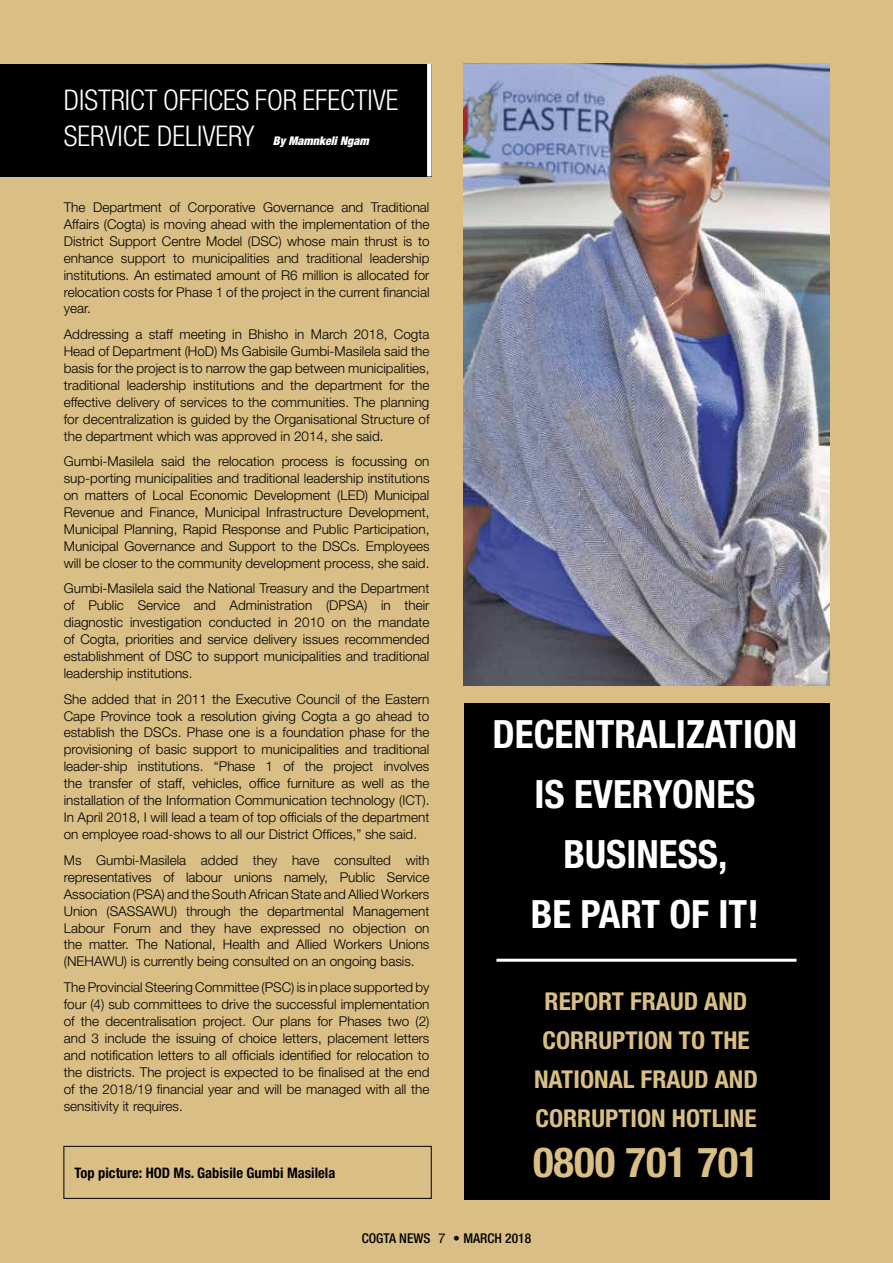
<style>
.page{position:relative;width:893px;height:1263px;background:#d9be85}
.page>*{position:absolute;margin:0;border:0;box-sizing:border-box;transform-origin:0 0}
.t1{font:700 condensed 41.55px "Helvetica Neue LT Pro";color:#d9be85}
.t2{font:700 condensed 39px/60px "Helvetica Neue LT Pro";color:#fff;text-align:center}
.t3{font:300 condensed 28.5px/36px "Helvetica Neue LT Pro";color:#fff}
.t4{font:700 condensed 24.6px/39px "Helvetica Neue LT Pro";color:#d9be85;text-align:center}
.t5{font:700 condensed 14.55px "Helvetica Neue LT Pro";color:#000}
.t6{font:300 13.5px/17px "Helvetica Neue LT Pro";color:#000;text-align:justify}
.t7{font:500 condensed 13.5px "Helvetica Neue LT Pro";color:#000}
.t8{font:italic 900 condensed 12px "Helvetica Neue LT Pro";color:#fff}
.s1{font-weight:400;font-stretch:normal}
</style>
<div class="page">
<div style="left:0;top:64px;width:432px;height:112px;background:#000"></div>
<div style="left:427px;top:64px;width:5px;height:112px;background:#fff"></div>
<div style="left:63px;top:1146px;width:369px;height:53px;border:1px solid #000"></div>
<img style="left:463px;top:64px;width:366px;height:621px">
<div style="left:463px;top:703px;width:366px;height:496px;background:#000"></div>
<hr style="left:496px;top:959px;width:300px;height:3px;background:#fff">
<h3 class="t3" style="left:64px;top:82px;width:336px">DISTRICT OFFICES FOR EFECTIVE<br>SERVICE DELIVERY</h3>
<p class="t8" style="left:273px;top:134px;width:98px">By Mamnkeli Ngam</p>
<p class="t6" style="left:64px;top:198px;width:367px">The Department of Corporative Governance and Traditional Affairs (Cogta) is moving ahead with the implementation of the District Support Centre Model (DSC) whose main thrust is to enhance support to municipalities and traditional leadership institutions. An estimated amount of R6 million is allocated for relocation costs for Phase 1 of the project in the current financial year.</p>
<p class="t6" style="left:64px;top:325px;width:367px">Addressing a staff meeting in Bhisho in March 2018, Cogta Head of Department (HoD) Ms Gabisile Gumbi-Masilela said the basis for the project is to narrow the gap between municipalities, traditional leadership institutions and the department for the effective delivery of services to the communities. The planning for decentralization is guided by the Organisational Structure of the department which was approved in 2014, she said.</p>
<p class="t6" style="left:64px;top:453px;width:367px">Gumbi-Masilela said the relocation process is focussing on sup-porting municipalities and traditional leadership institutions on matters of Local Economic Development (LED) Municipal Revenue and Finance, Municipal Infrastructure Development, Municipal Planning, Rapid Response and Public Participation, Municipal Governance and Support to the DSCs. Employees will be closer to the community development process, she said.</p>
<p class="t6" style="left:64px;top:580px;width:367px">Gumbi-Masilela said the National Treasury and the Department of Public Service and Administration (DPSA) in their diagnostic investigation conducted in 2010 on the mandate of Cogta, priorities and service delivery issues recommended establishment of DSC to support municipalities and traditional leadership institutions.</p>
<p class="t6" style="left:64px;top:690px;width:367px">She added that in 2011 the Executive Council of the Eastern Cape Province took a resolution giving Cogta a go ahead to establish the DSCs. Phase one is a foundation phase for the provisioning of basic support to municipalities and traditional leader-ship institutions. “Phase 1 of the project involves the transfer of staff, vehicles, office furniture as well as the installation of the Information Communication technology (ICT).<br>In April 2018, I will lead a team of top officials of the department on employee road-shows to all our District Offices,” she said.</p>
<p class="t6" style="left:64px;top:851px;width:367px">Ms Gumbi-Masilela added they have consulted with representatives of labour unions namely, Public Service Association (PSA) and the South African State and Allied Workers Union (SASSAWU) through the departmental Management Labour Forum and they have expressed no objection on the matter. The National, Health and Allied Workers Unions (NEHAWU) is currently being consulted on an ongoing basis.</p>
<p class="t6" style="left:64px;top:978px;width:367px">The Provincial Steering Committee (PSC) is in place supported by four (4) sub committees to drive the successful implementation of the decentralisation project. Our plans for Phases two (2) and 3 include the issuing of choice letters, placement letters and notification letters to all officials identified for relocation to the districts. The project is expected to be finalised at the end of the 2018/19 financial year and will be managed with all the sensitivity it requires.</p>
<p class="t5" style="left:75px;top:1164px;width:262px">Top picture: HOD Ms. Gabisile Gumbi Masilela</p>
<h2 class="t2" style="left:493px;top:703px;width:306px">DECENTRALIZATION<br>IS EVERYONES<br>BUSINESS,<br>BE PART OF IT!</h2>
<h3 class="t4" style="left:534px;top:981px;width:226px">REPORT FRAUD AND<br>CORRUPTION TO THE<br>NATIONAL FRAUD AND<br>CORRUPTION HOTLINE</h3>
<h1 class="t1" style="left:533px;top:1137px;width:227px">0800 701 701</h1>
<p class="t7" style="left:362px;top:1230px;width:171px">COGTA NEWS <span class="s1">7 •</span> MARCH 2018</p>
</div>
